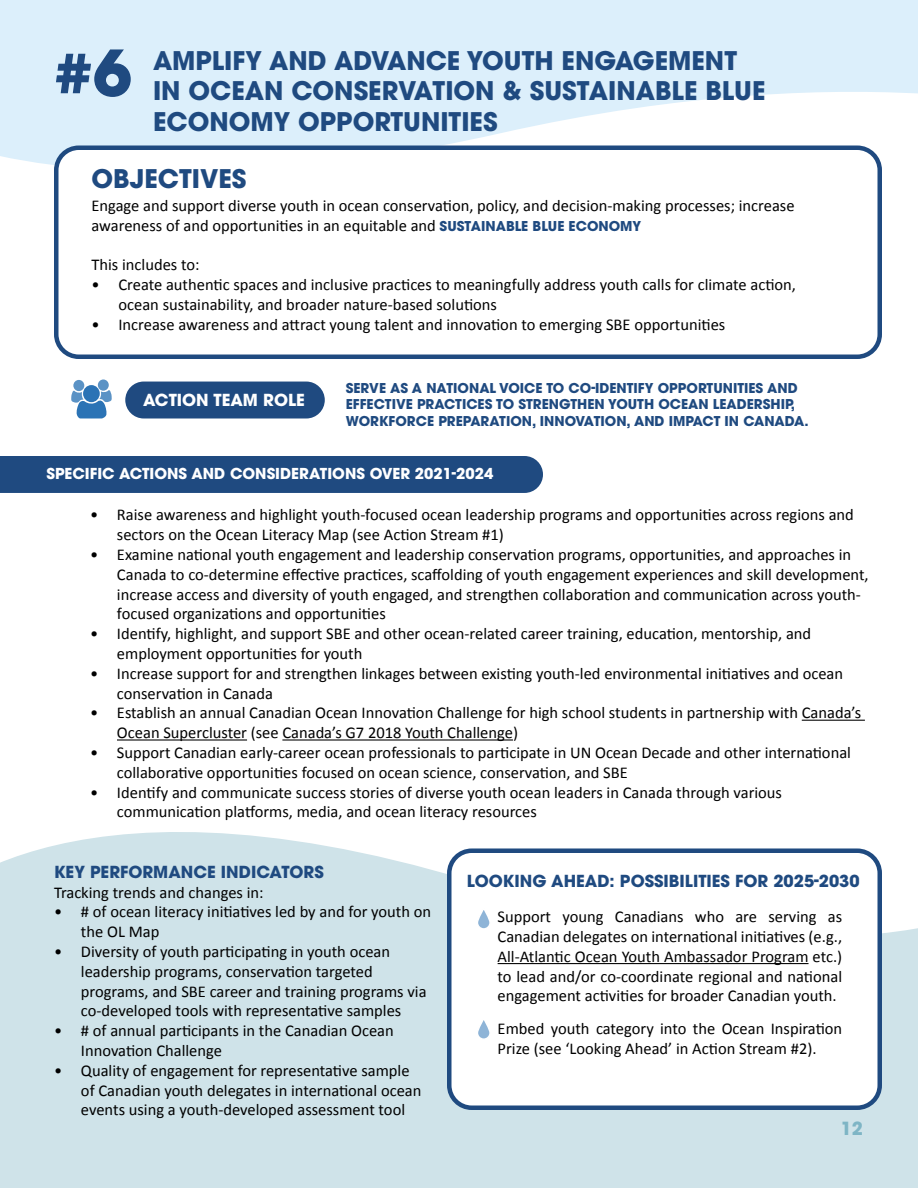
<style>
.page{position:relative;width:918px;height:1188px;background:#fff}
.page>*{position:absolute;margin:0;border:0;box-sizing:border-box;transform-origin:0 0}
.t1{font:700 63px "ITC Avant Garde Pro";color:#1f4a80}
.t2{font:700 25.5px/30.6px "ITC Avant Garde Pro";color:#1f4a80}
.t3{font:700 21px "ITC Avant Garde Pro";color:#7eb5c5}
.t4{font:700 18px "ITC Avant Garde Pro";color:#7eb5c5}
.t5{font:16.5px/19.8px "Calibri";color:#000}
.t6{font:700 16.5px "ITC Avant Garde Pro";color:#1f4a80}
.t7{font:700 16.5px "ITC Avant Garde Pro";color:#fff}
.t8{font:700 15px "ITC Avant Garde Pro";color:#fff}
.t9{font:700 13.5px/16.2px "ITC Avant Garde Pro";color:#1f4a80}
.s1{font-family:"ITC Avant Garde Pro";font-weight:700;font-size:13.5px;color:#1f4a80}
</style>
<div class="page">
<svg style="left:0;top:832px;width:918px;height:356px;fill:#cfe3e9"></svg>
<div style="left:449px;top:851px;width:431px;height:257px;background:#fff;border-radius:22px"></div>
<div style="left:447px;top:848px;width:435px;height:262px;border:4px solid #1f4a80;border-radius:22px"></div>
<hr style="left:802px;top:720px;width:63px;height:1px;background:#000">
<hr style="left:117px;top:739px;width:130px;height:2px;background:#000">
<hr style="left:282px;top:739px;width:231px;height:2px;background:#000">
<svg style="left:0;top:0;width:918px;height:165px;fill:#dceffb"></svg>
<div style="left:56px;top:148px;width:824px;height:209px;background:#fff;border-radius:23px"></div>
<div style="left:54px;top:146px;width:828px;height:213px;border:4px solid #1f4a80;border-radius:23px"></div>
<svg style="left:71px;top:389px;width:41px;height:30px"></svg>
<div style="left:73px;top:380px;width:11px;height:11px;background:#5a92c5;border-radius:50%"></div>
<div style="left:98px;top:379px;width:11px;height:12px;background:#5a92c5;border-radius:50%"></div>
<div style="left:83px;top:385px;width:17px;height:17px;background:#2b73b5;border-radius:50%"></div>
<div style="left:125px;top:382px;width:200px;height:36px;background:#1f4a80;border-radius:18px"></div>
<div style="left:0;top:456px;width:543px;height:37px;background:#1f4a80"></div>
<hr style="left:498px;top:963px;width:311px;height:1px;background:#000">
<svg style="left:477px;top:908px;width:13px;height:21px"></svg>
<div style="left:477px;top:907px;width:14px;height:23px;border:2px solid #fff;border-radius:6px"></div>
<svg style="left:477px;top:1018px;width:13px;height:21px"></svg>
<div style="left:477px;top:1018px;width:14px;height:22px;border:2px solid #fff;border-radius:6px"></div>
<h1 class="t1" style="left:54px;top:31px;width:79px">#6</h1>
<h2 class="t2" style="left:153px;top:45px;width:614px">AMPLIFY AND ADVANCE YOUTH ENGAGEMENT<br>IN OCEAN CONSERVATION &amp; SUSTAINABLE BLUE<br>ECONOMY OPPORTUNITIES</h2>
<h2 class="t2" style="left:92px;top:164px;width:157px">OBJECTIVES</h2>
<p class="t5" style="left:92px;top:195px;width:705px">Engage and support diverse youth in ocean conservation, policy, and decision-making processes; increase awareness of and opportunities in an equitable and <span class="s1">SUSTAINABLE BLUE ECONOMY</span></p>
<p class="t5" style="left:91px;top:255px;width:110px">This includes to:</p>
<p class="t5" style="left:118px;top:274px;width:679px;text-indent:-27px">• Create authentic spaces and inclusive practices to meaningfully address youth calls for climate action, ocean sustainability, and broader nature-based solutions</p>
<p class="t5" style="left:91px;top:314px;width:635px">• Increase awareness and attract young talent and innovation to emerging SBE opportunities</p>
<p class="t7" style="left:143px;top:389px;width:163px">ACTION TEAM ROLE</p>
<p class="t9" style="left:346px;top:380px;width:464px">SERVE AS A NATIONAL VOICE TO CO-IDENTIFY OPPORTUNITIES AND<br>EFFECTIVE PRACTICES TO STRENGTHEN YOUTH OCEAN LEADERSHIP,<br>WORKFORCE PREPARATION, INNOVATION, AND IMPACT IN CANADA.</p>
<p class="t8" style="left:46px;top:463px;width:448px">SPECIFIC ACTIONS AND CONSIDERATIONS OVER 2021-2024</p>
<p class="t5" style="left:117px;top:505px;width:738px;text-indent:-27px">• Raise awareness and highlight youth-focused ocean leadership programs and opportunities across regions and sectors on the Ocean Literacy Map (see Action Stream #1)</p>
<p class="t5" style="left:117px;top:544px;width:753px;text-indent:-27px">• Examine national youth engagement and leadership conservation programs, opportunities, and approaches in Canada to co-determine effective practices, scaffolding of youth engagement experiences and skill development, increase access and diversity of youth engaged, and strengthen collaboration and communication across youth&shy;focused organizations and opportunities</p>
<p class="t5" style="left:117px;top:623px;width:696px;text-indent:-27px">• Identify, highlight, and support SBE and other ocean-related career training, education, mentorship, and employment opportunities for youth</p>
<p class="t5" style="left:117px;top:663px;width:728px;text-indent:-27px">• Increase support for and strengthen linkages between existing youth-led environmental initiatives and ocean conservation in Canada</p>
<p class="t5" style="left:117px;top:703px;width:746px;text-indent:-27px">• Establish an annual Canadian Ocean Innovation Challenge for high school students in partnership with Canada’s<br>Ocean Supercluster (see Canada’s G7 2018 Youth Challenge)</p>
<p class="t5" style="left:117px;top:742px;width:736px;text-indent:-27px">• Support Canadian early-career ocean professionals to participate in UN Ocean Decade and other international collaborative opportunities focused on ocean science, conservation, and SBE</p>
<p class="t5" style="left:117px;top:782px;width:667px;text-indent:-27px">• Identify and communicate success stories of diverse youth ocean leaders in Canada through various communication platforms, media, and ocean literacy resources</p>
<p class="t6" style="left:54px;top:861px;width:271px">KEY PERFORMANCE INDICATORS</p>
<p class="t5" style="left:54px;top:882px;width:211px">Tracking trends and changes in:</p>
<p class="t5" style="left:81px;top:901px;width:352px;text-indent:-27px">• # of ocean literacy initiatives led by and for youth on the OL Map</p>
<p class="t5" style="left:81px;top:941px;width:347px;text-indent:-27px">• Diversity of youth participating in youth ocean leadership programs, conservation targeted programs, and SBE career and training programs via co-developed tools with representative samples</p>
<p class="t5" style="left:81px;top:1020px;width:314px;text-indent:-27px">• # of annual participants in the Canadian Ocean<br>Innovation Challenge</p>
<p class="t5" style="left:81px;top:1060px;width:342px;text-indent:-27px">• Quality of engagement for representative sample of Canadian youth delegates in international ocean events using a youth-developed assessment tool</p>
<p class="t6" style="left:467px;top:870px;width:394px">LOOKING AHEAD: POSSIBILITIES FOR 2025-2030</p>
<p class="t5" style="left:498px;top:906px;width:346px;text-align:justify">Support young Canadians who are serving as Canadian delegates on international initiatives (e.g., All-Atlantic Ocean Youth Ambassador Program etc.) to lead and/or co-coordinate regional and national engagement activities for broader Canadian youth.</p>
<p class="t5" style="left:498px;top:1018px;width:346px">Embed youth category into the Ocean Inspiration<br>Prize (see ‘Looking Ahead’ in Action Stream #2).</p>
<p class="t3" style="left:844px;top:1110px;width:27px">12</p>
<p class="t4" style="left:841px;top:1116px;width:24px">12</p>
</div>
